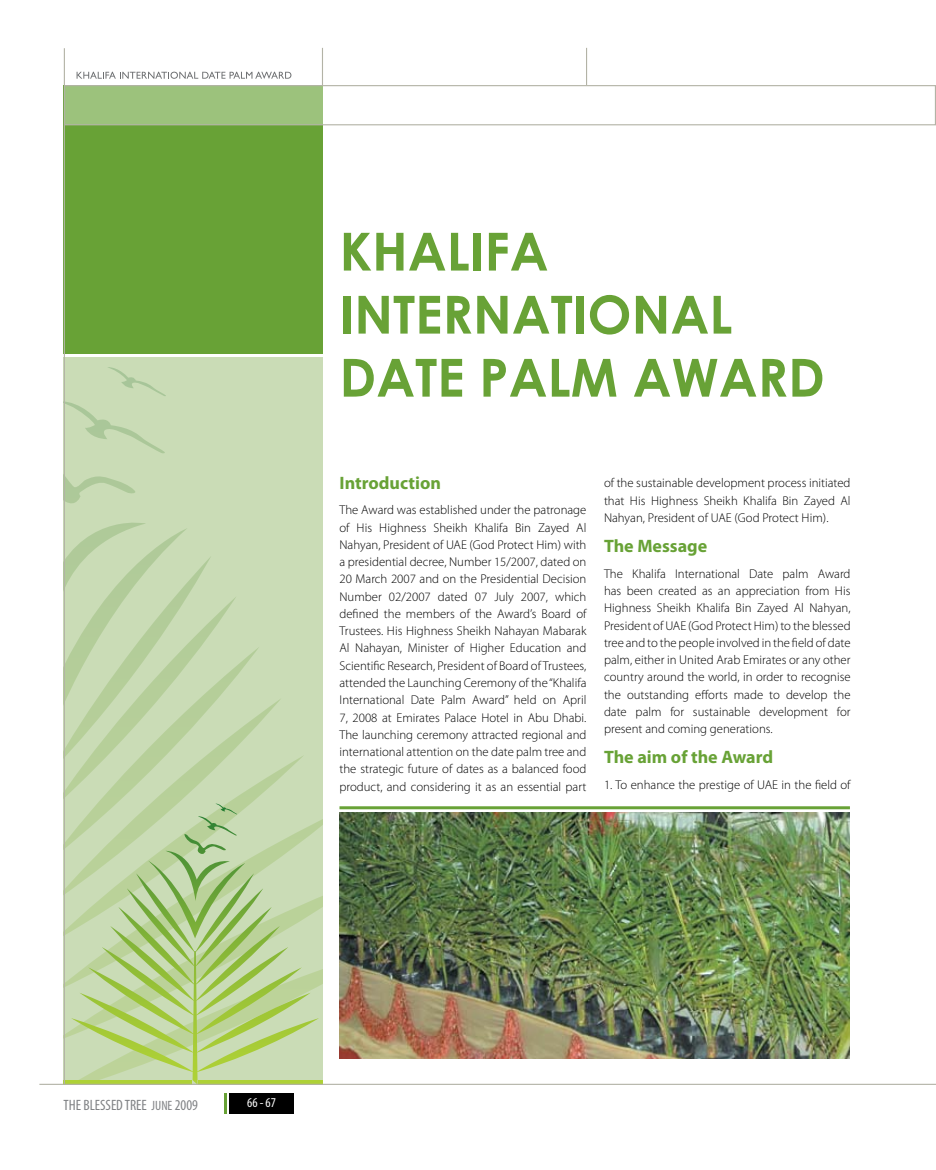
<style>
.page{position:relative;width:936px;height:1170px;background:#fff}
.page>*{position:absolute;margin:0;border:0;box-sizing:border-box;transform-origin:0 0}
.t1{font:700 52.5px/63px "Century Gothic";color:#68a236}
.t2{font:700 18px "Myriad Pro";color:#68a236}
.t3{font:condensed 15px "Myriad Pro";color:#808285}
.t4{font:condensed 13.5px "Myriad Pro";color:#fff}
.t5{font:300 12.75px/17.2px "Myriad Pro";color:#000;text-align:justify}
.s1{font-size:13.5px}
</style>
<div class="page">
<svg style="left:63px;top:367px;width:259px;height:713px;background:#c6d9b1"></svg>
<img style="left:339px;top:812px;width:510px;height:246px">
<hr style="left:198px;top:1080px;width:124px;height:4px;background:#aed136">
<hr style="left:63px;top:1080px;width:129px;height:4px;background:#aed136">
<svg style="left:71px;top:803px;width:248px;height:280px;background:#bcd49a"></svg>
<div style="left:63px;top:85px;width:259px;height:268px;background:#68a236"></div>
<hr style="left:339px;top:806px;width:510px;height:3px;background:#68a236">
<div style="left:66px;top:87px;width:257px;height:36px;background:#9cc27c"></div>
<div style="left:64px;top:85px;width:871px;height:40px;border:1px solid #b3b3a6"></div>
<hr style="left:39px;top:1083px;width:896px;height:1px;background:#b3b3a6">
<hr style="left:64px;top:48px;width:1px;height:1036px;background:#b3b3a6">
<hr style="left:322px;top:48px;width:1px;height:37px;background:#b3b3a6">
<hr style="left:586px;top:48px;width:1px;height:37px;background:#b3b3a6">
<div style="left:229px;top:1093px;width:65px;height:21px;background:#000"></div>
<hr style="left:224px;top:1093px;width:3px;height:21px;background:#68a236">
<svg style="left:77px;top:72px;width:214px;height:7px"></svg>
<h1 class="t1" style="left:339px;top:219px;width:487px">KHALIFA<br>INTERNATIONAL<br>DATE PALM AWARD</h1>
<h2 class="t2" style="left:339px;top:471px;width:103px">Introduction</h2>
<p class="t5" style="left:339px;top:501px;width:248px">The Award was established under the patronage of His Highness Sheikh Khalifa Bin Zayed Al Nahyan, President of UAE (God Protect Him) with a presidential decree, Number 15/2007, dated on 20 March 2007 and on the Presidential Decision Number 02/2007 dated 07 July 2007, which defined the members of the Award’s Board of Trustees. His Highness Sheikh Nahayan Mabarak Al Nahayan, Minister of Higher Education and Scientific Research, President of Board of Trustees, attended the Launching Ceremony of the “Khalifa International Date Palm Award” held on April 7, 2008 at Emirates Palace Hotel in Abu Dhabi.<br>The launching ceremony attracted regional and international attention on the date palm tree and the strategic future of dates as a balanced food product, and considering it as an essential part</p>
<p class="t5" style="left:604px;top:474px;width:248px">of the sustainable development process initiated that His Highness Sheikh Khalifa Bin Zayed Al Nahyan, President of UAE (God Protect Him).</p>
<h2 class="t2" style="left:604px;top:534px;width:105px">The Message</h2>
<p class="t5" style="left:604px;top:564px;width:248px">The Khalifa International Date palm Award has been created as an appreciation from His Highness Sheikh Khalifa Bin Zayed Al Nahyan, President of UAE (God Protect Him) to the blessed tree and to the people involved in the field of date palm, either in United Arab Emirates or any other country around the world, in order to recognise the outstanding efforts made to develop the date palm for sustainable development for present and coming generations.</p>
<h2 class="t2" style="left:604px;top:745px;width:171px">The aim of the Award</h2>
<p class="t5" style="left:604px;top:776px;width:248px">1. To enhance the prestige of UAE in the field of</p>
<p class="t3" style="left:63px;top:1096px;width:136px">THE BLESSED TREE <span class="s1">JUNE</span> 2009</p>
<p class="t4" style="left:247px;top:1094px;width:30px">66 - 67</p>
</div>
